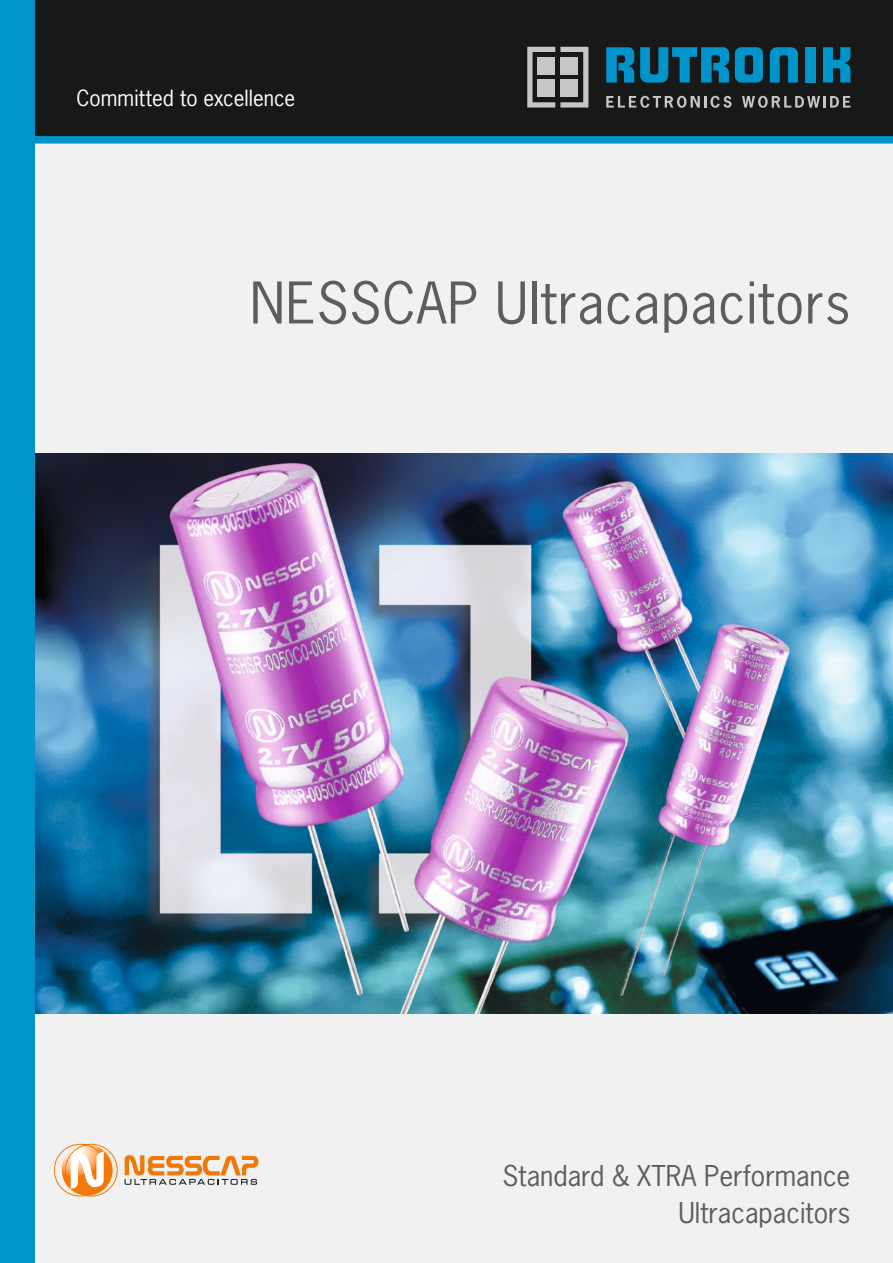
<style>
.page{position:relative;width:893px;height:1263px;background:#fff}
.page>*{position:absolute;margin:0;border:0;box-sizing:border-box;transform-origin:0 0}
.t1{font:54px "News Gothic Std";letter-spacing:.015em;color:#5d5d5c}
.body{font:27px/37.5px "News Gothic Std";color:#5d5d5c;text-align:right}
.Titel_Claim{font:21px "News Gothic Std";color:#fff}
</style>
<div class="page">
<img style="left:34px;top:452px;width:859px;height:562px">
<div style="left:0;top:0;width:893px;height:452px;background:#f1f1f1"></div>
<div style="left:0;top:1014px;width:893px;height:249px;background:#f1f1f1"></div>
<div style="left:0;top:0;width:893px;height:136px;background:#171818"></div>
<svg style="left:735px;top:47px;width:28px;height:36px"></svg>
<div style="left:805px;top:47px;width:10px;height:36px;background:#0094cb"></div>
<svg style="left:823px;top:47px;width:27px;height:36px"></svg>
<svg style="left:606px;top:47px;width:28px;height:36px"></svg>
<svg style="left:640px;top:47px;width:89px;height:36px"></svg>
<svg style="left:770px;top:47px;width:28px;height:36px"></svg>
<svg style="left:606px;top:96px;width:125px;height:12px"></svg>
<svg style="left:742px;top:96px;width:108px;height:12px"></svg>
<svg style="left:527px;top:47px;width:61px;height:61px"></svg>
<div style="left:538px;top:57px;width:17px;height:18px;background:#c6c6c6"></div>
<div style="left:560px;top:57px;width:18px;height:18px;background:#c6c6c6"></div>
<div style="left:560px;top:80px;width:18px;height:17px;background:#c6c6c6"></div>
<div style="left:538px;top:80px;width:17px;height:17px;background:#c6c6c6"></div>
<div style="left:0;top:0;width:34px;height:1263px;background:#0094cb"></div>
<div style="left:34px;top:136px;width:859px;height:8px;background:#0094cb"></div>
<svg style="left:54px;top:1144px;width:64px;height:52px"></svg>
<svg style="left:125px;top:1155px;width:133px;height:30px"></svg>
<p class="Titel_Claim" style="left:77px;top:85px;width:220px">Committed to excellence</p>
<p class="t1" style="left:250px;top:268px;width:602px">NESSCAP Ultracapacitors</p>
<p class="body" style="left:503px;top:1156px;width:349px">Standard &amp; XTRA Performance<br>Ultracapacitors</p>
</div>
